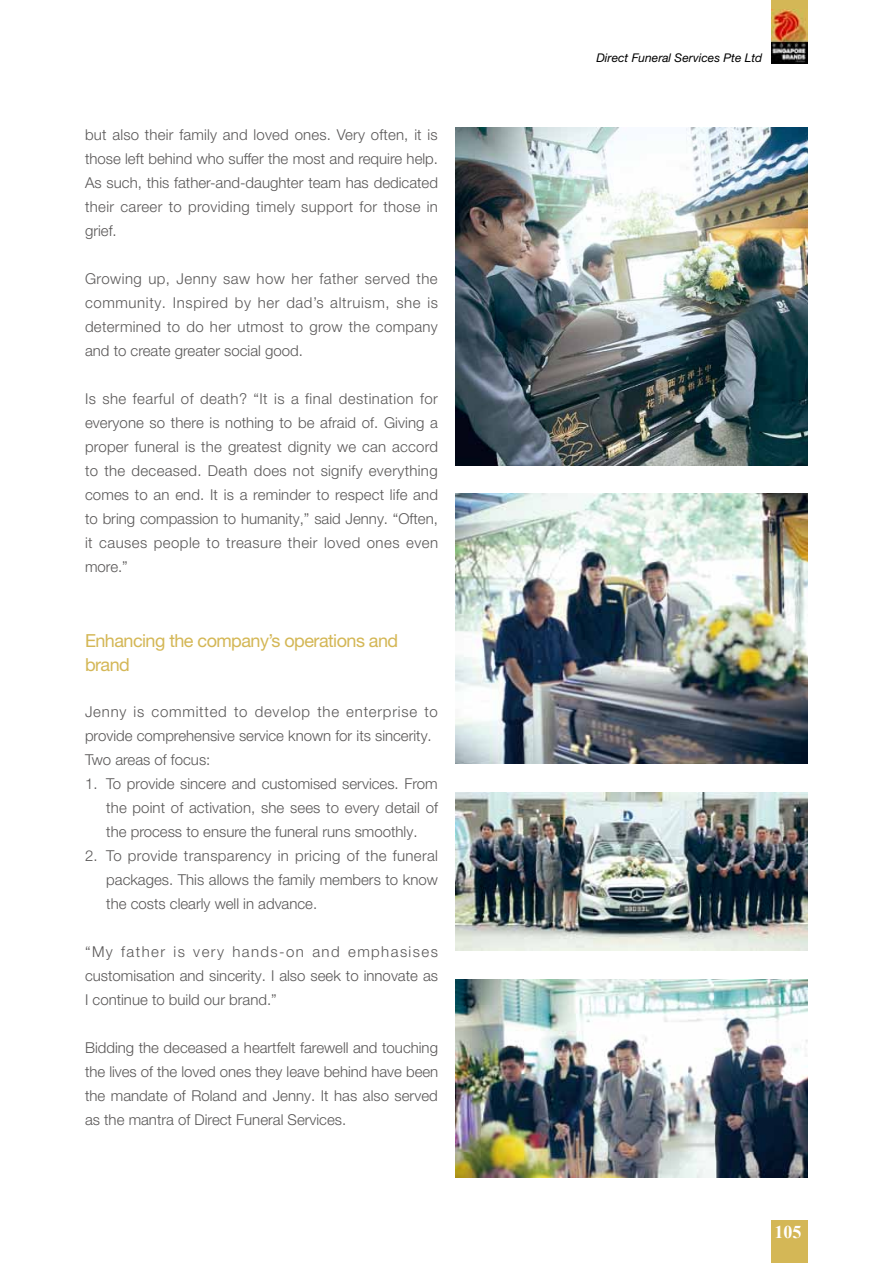
<style>
.page{position:relative;width:893px;height:1263px;background:#fff}
.page>*{position:absolute;margin:0;border:0;box-sizing:border-box;transform-origin:0 0}
.t1{font:18px/24px "Helvetica Neue LT Pro";letter-spacing:-.03em;color:#d4b756}
.t2{font:700 18px "Times New Roman";color:#fff}
.t3{font:300 15px/24px "Helvetica Neue LT Pro";color:#595757;text-align:justify}
.t4{font:italic 12px "Helvetica Neue LT Pro";color:#000}
</style>
<div class="page">
<div style="left:771px;top:1220px;width:37px;height:43px;background:#d4b756"></div>
<div style="left:771px;top:0;width:37px;height:12px;background:#d4b756"></div>
<img style="left:771px;top:10px;width:37px;height:54px">
<img style="left:455px;top:128px;width:353px;height:337px">
<img style="left:455px;top:493px;width:353px;height:270px">
<img style="left:455px;top:793px;width:353px;height:157px">
<img style="left:455px;top:979px;width:353px;height:199px">
<p class="t3" style="left:85px;top:123px;width:354px">but also their family and loved ones. Very often, it is those left behind who suffer the most and require help.<br>As such, this father-and-daughter team has dedicated their career to providing timely support for those in grief.</p>
<p class="t3" style="left:85px;top:267px;width:355px">Growing up, Jenny saw how her father served the community. Inspired by her dad’s altruism, she is determined to do her utmost to grow the company and to create greater social good.</p>
<p class="t3" style="left:85px;top:387px;width:355px">Is she fearful of death? “It is a final destination for everyone so there is nothing to be afraid of. Giving a proper funeral is the greatest dignity we can accord to the deceased. Death does not signify everything comes to an end. It is a reminder to respect life and to bring compassion to humanity,” said Jenny. “Often, it causes people to treasure their loved ones even more.”</p>
<p class="t1" style="left:85px;top:628px;width:315px">Enhancing the company’s operations and brand</p>
<p class="t3" style="left:85px;top:699px;width:354px;text-align:left">Jenny is committed to develop the enterprise to provide comprehensive service known for its sincerity.<br>Two areas of focus:</p>
<p class="t3" style="left:106px;top:771px;width:333px;text-indent:-21px">1. To provide sincere and customised services. From the point of activation, she sees to every detail of the process to ensure the funeral runs smoothly.</p>
<p class="t3" style="left:106px;top:843px;width:333px;text-indent:-21px">2. To provide transparency in pricing of the funeral packages. This allows the family members to know the costs clearly well in advance.</p>
<p class="t3" style="left:85px;top:939px;width:354px">“My father is very hands-on and emphasises customisation and sincerity. I also seek to innovate as I continue to build our brand.”</p>
<p class="t3" style="left:85px;top:1035px;width:355px">Bidding the deceased a heartfelt farewell and touching the lives of the loved ones they leave behind have been the mandate of Roland and Jenny. It has also served as the mantra of Direct Funeral Services.</p>
<p class="t4" style="left:596px;top:50px;width:167px">Direct Funeral Services Pte Ltd</p>
<p class="t2" style="left:775px;top:1219px;width:28px">105</p>
</div>
